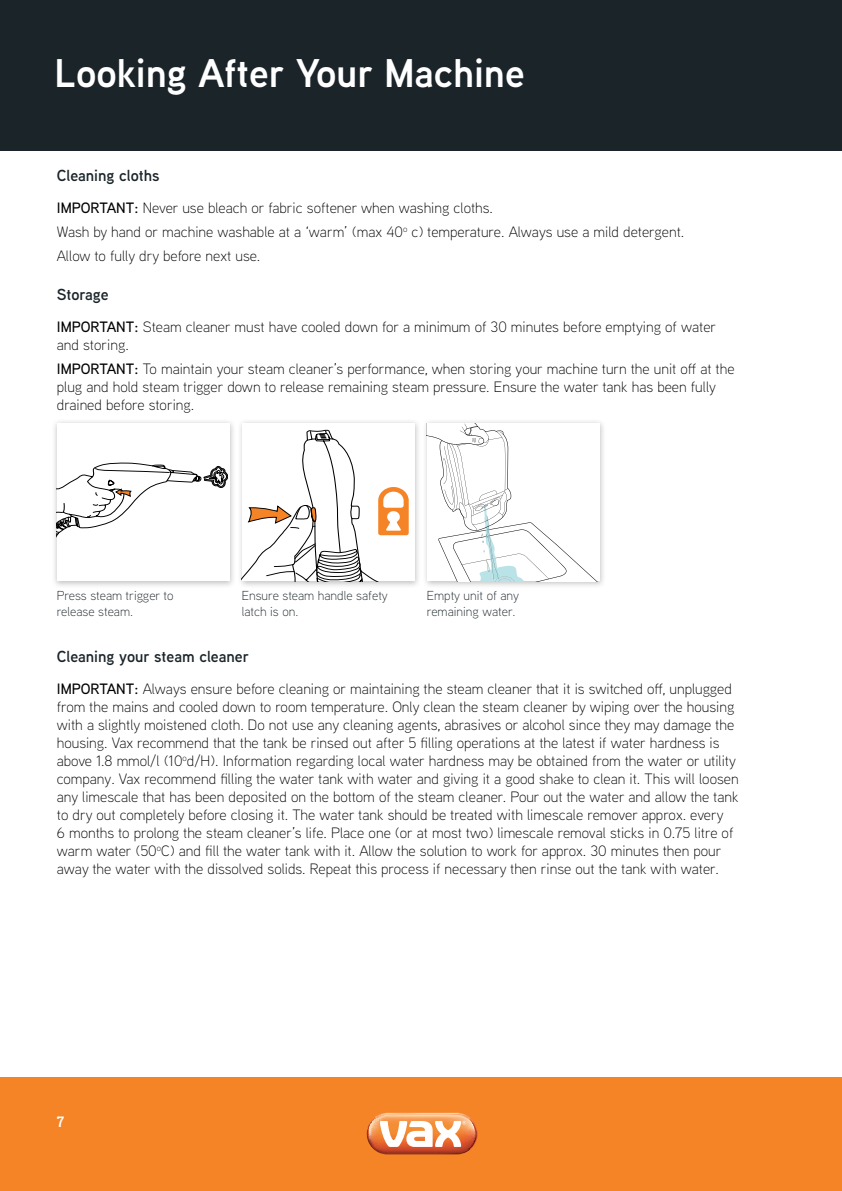
<style>
.page{position:relative;width:842px;height:1191px;background:#fff}
.page>*{position:absolute;margin:0;border:0;box-sizing:border-box;transform-origin:0 0}
.t1{font:600 40px "Vax Aaux Next";color:#fff}
.t2{font:600 16px "Vax Aaux Next";color:#1a2429}
.t3{font:300 15px/18px "Vax Aaux Next";color:#000}
.t4{font:600 15px "Vax Aaux Next";color:#fff}
.t5{font:300 13px/16px "Vax Aaux Next";color:#1a2429}
.s1{font-weight:500}
</style>
<div class="page">
<div style="left:0;top:1077px;width:842px;height:114px;background:#f58426"></div>
<div style="left:0;top:0;width:842px;height:150px;background:#1a2429"></div>
<svg style="left:366px;top:1112px;width:111px;height:42px"></svg>
<div style="left:52px;top:418px;width:185px;height:171px;background:#000;opacity:.25"></div>
<div style="left:57px;top:423px;width:172px;height:158px;background:#fff"></div>
<svg style="left:57px;top:463px;width:171px;height:73px"></svg>
<div style="left:237px;top:418px;width:185px;height:171px;background:#000;opacity:.25"></div>
<div style="left:242px;top:423px;width:172px;height:158px;background:#fff"></div>
<svg style="left:242px;top:430px;width:167px;height:151px"></svg>
<div style="left:422px;top:418px;width:185px;height:171px;background:#000;opacity:.25"></div>
<svg style="left:427px;top:423px;width:172px;height:158px"></svg>
<h1 class="t1" style="left:55px;top:45px;width:472px">Looking After Your Machine</h1>
<p class="t2" style="left:57px;top:165px;width:104px">Cleaning cloths</p>
<p class="t3" style="left:57px;top:196px;width:629px;line-height:23.6px"><span class="s1">IMPORTANT:</span> Never use bleach or fabric softener when washing cloths.<br>Wash by hand or machine washable at a ‘warm’ (max 40<sup>o</sup> c) temperature. Always use a mild detergent.<br>Allow to fully dry before next use.</p>
<p class="t2" style="left:57px;top:283px;width:54px">Storage</p>
<p class="t3" style="left:57px;top:317px;width:661px"><span class="s1">IMPORTANT:</span> Steam cleaner must have cooled down for a minimum of 30 minutes before emptying of water and storing.</p>
<p class="t3" style="left:57px;top:359px;width:679px"><span class="s1">IMPORTANT:</span> To maintain your steam cleaner’s performance, when storing your machine turn the unit off at the plug and hold steam trigger down to release remaining steam pressure. Ensure the water tank has been fully drained before storing.</p>
<p class="t5" style="left:57px;top:587px;width:118px">Press steam trigger to release steam.</p>
<p class="t5" style="left:427px;top:587px;width:94px">Empty unit of any remaining water.</p>
<p class="t5" style="left:242px;top:587px;width:148px">Ensure steam handle safety latch is on.</p>
<p class="t2" style="left:57px;top:645px;width:194px">Cleaning your steam cleaner</p>
<p class="t3" style="left:57px;top:679px;width:683px"><span class="s1">IMPORTANT:</span> Always ensure before cleaning or maintaining the steam cleaner that it is switched off, unplugged from the mains and cooled down to room temperature. Only clean the steam cleaner by wiping over the housing with a slightly moistened cloth. Do not use any cleaning agents, abrasives or alcohol since they may damage the housing. Vax recommend that the tank be rinsed out after 5 filling operations at the latest if water hardness is above 1.8 mmol/l (10<sup>o</sup>d/H). Information regarding local water hardness may be obtained from the water or utility company. Vax recommend filling the water tank with water and giving it a good shake to clean it. This will loosen any limescale that has been deposited on the bottom of the steam cleaner. Pour out the water and allow the tank to dry out completely before closing it. The water tank should be treated with limescale remover approx. every<br>6 months to prolong the steam cleaner’s life. Place one (or at most two) limescale removal sticks in 0.75 litre of warm water (50<sup>o</sup>C) and fill the water tank with it. Allow the solution to work for approx. 30 minutes then pour away the water with the dissolved solids. Repeat this process if necessary then rinse out the tank with water.</p>
<p class="t4" style="left:57px;top:1111px;width:9px">7</p>
</div>
